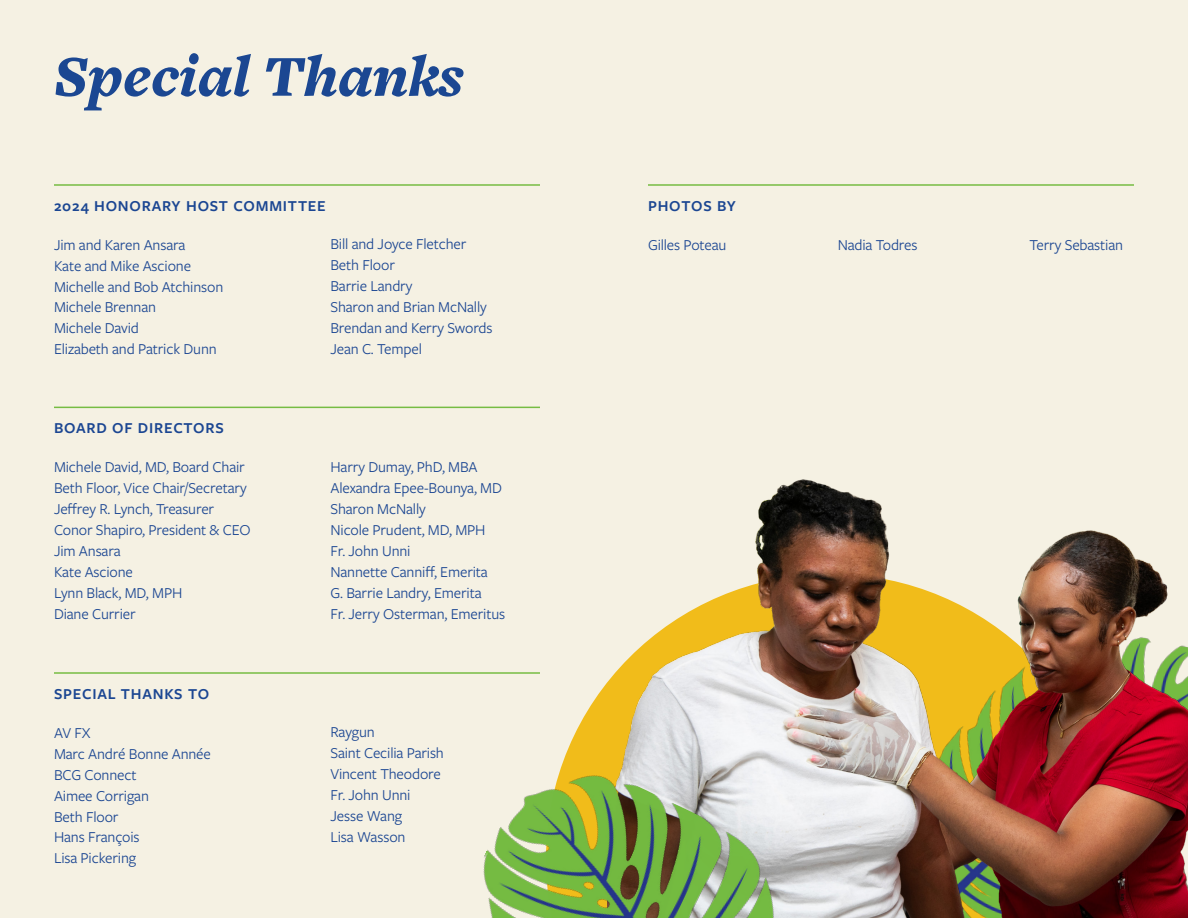
<style>
.page{position:relative;width:1188px;height:918px;background:#f5f1e3}
.page>*{position:absolute;margin:0;border:0;box-sizing:border-box;transform-origin:0 0}
.t1{font:italic 900 60px "Freight Text Pro";color:#1b4792}
.t2{font:15.75px/21px "Freight Sans Pro";letter-spacing:-.01em;color:#1b4692}
.t3{font:600 15.75px "Freight Sans Pro";letter-spacing:.05em;color:#1b4692}
</style>
<div class="page">
<hr style="left:648px;top:184px;width:486px;height:2px;background:#76bc43">
<svg style="left:572px;top:681px;width:36px;height:58px;fill:#f1bc1a"></svg>
<img style="left:608px;top:479px;width:580px;height:439px">
<img style="left:483px;top:739px;width:350px;height:179px">
<hr style="left:54px;top:184px;width:486px;height:2px;background:#76bc43">
<hr style="left:54px;top:407px;width:486px;height:1px;background:#76bc43">
<hr style="left:54px;top:672px;width:486px;height:2px;background:#76bc43">
<h1 class="t1" style="left:54px;top:36px;width:411px">Special Thanks</h1>
<p class="t3" style="left:54px;top:195px;width:273px">2024 HONORARY HOST COMMITTEE</p>
<p class="t2" style="left:54px;top:233px;width:171px">Jim and Karen Ansara<br>Kate and Mike Ascione<br>Michelle and Bob Atchinson<br>Michele Brennan<br>Michele David<br>Elizabeth and Patrick Dunn</p>
<p class="t2" style="left:330px;top:233px;width:164px">Bill and Joyce Fletcher<br>Beth Floor<br>Barrie Landry<br>Sharon and Brian McNally<br>Brendan and Kerry Swords<br>Jean C. Tempel</p>
<p class="t3" style="left:54px;top:417px;width:172px">BOARD OF DIRECTORS</p>
<p class="t2" style="left:54px;top:456px;width:198px">Michele David, MD, Board Chair<br>Beth Floor, Vice Chair/Secretary<br>Jeffrey R. Lynch, Treasurer<br>Conor Shapiro, President &amp; CEO<br>Jim Ansara<br>Kate Ascione<br>Lynn Black, MD, MPH<br>Diane Currier</p>
<p class="t2" style="left:330px;top:456px;width:176px">Harry Dumay, PhD, MBA<br>Alexandra Epee-Bounya, MD<br>Sharon McNally<br>Nicole Prudent, MD, MPH<br>Fr. John Unni<br>Nannette Canniff, Emerita<br>G. Barrie Landry, Emerita<br>Fr. Jerry Osterman, Emeritus</p>
<p class="t3" style="left:54px;top:683px;width:157px">SPECIAL THANKS TO</p>
<p class="t2" style="left:54px;top:721px;width:158px">AV FX<br>Marc André Bonne Année<br>BCG Connect<br>Aimee Corrigan<br>Beth Floor<br>Hans François<br>Lisa Pickering</p>
<p class="t2" style="left:330px;top:721px;width:115px">Raygun<br>Saint Cecilia Parish<br>Vincent Theodore<br>Fr. John Unni<br>Jesse Wang<br>Lisa Wasson</p>
<p class="t3" style="left:648px;top:195px;width:90px">PHOTOS BY</p>
<p class="t2" style="left:648px;top:233px;width:80px">Gilles Poteau</p>
<p class="t2" style="left:838px;top:233px;width:81px">Nadia Todres</p>
<p class="t2" style="left:1029px;top:233px;width:95px">Terry Sebastian</p>
</div>
